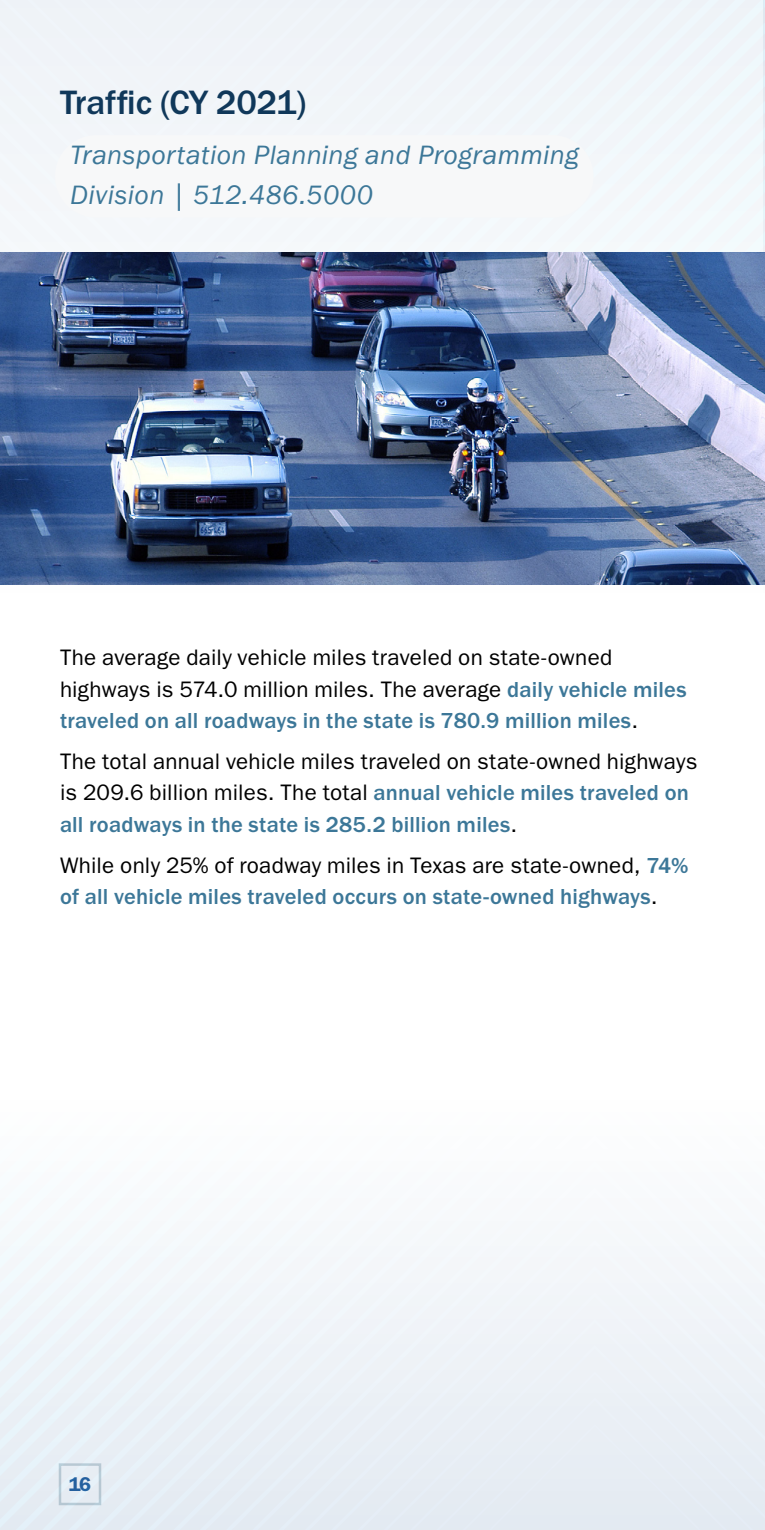
<style>
.page{position:relative;width:765px;height:1530px;background:#fff}
.page>*{position:absolute;margin:0;border:0;box-sizing:border-box;transform-origin:0 0}
.H1_With_Subhead{font:500 35px "ITC Franklin Gothic Std";letter-spacing:-.01em;color:#10385a}
.Subhead__H1{font:italic 27.5px/40px "ITC Franklin Gothic Std";letter-spacing:.015em;color:#3c7798}
.Body_Paragraph{font:22.5px/31.2px "ITC Franklin Gothic Std";letter-spacing:.01em;color:#000}
.Body_Paragraph-2{font:500 22.5px/31.2px "ITC Franklin Gothic Std";letter-spacing:.01em;color:#3c7798}
.t1{font:600 20px "ITC Franklin Gothic Std";color:#215e9e}
.s1{font-weight:500;color:#3c7798}
.s2{font-weight:400;color:#000}
</style>
<div class="page">
<div style="left:529px;top:0;width:27px;height:242px;background:#f1f5f8"></div>
<div style="left:503px;top:0;width:26px;height:242px;background:#f1f5f8"></div>
<div style="left:476px;top:0;width:27px;height:242px;background:#f1f5f8"></div>
<div style="left:450px;top:0;width:26px;height:242px;background:#f1f5f8"></div>
<div style="left:424px;top:0;width:26px;height:242px;background:#f1f5f8"></div>
<div style="left:0;top:0;width:424px;height:242px;background:#f4f7fa"></div>
<div style="left:0;top:0;width:397px;height:226px;background:#f4f7fa"></div>
<div style="left:0;top:0;width:371px;height:200px;background:#f1f5f9"></div>
<div style="left:0;top:0;width:344px;height:173px;background:#f1f5f9"></div>
<div style="left:0;top:0;width:318px;height:147px;background:#f1f4f8"></div>
<div style="left:562px;top:0;width:203px;height:252px;background:#f1f6fa"></div>
<div style="left:0;top:1234px;width:20px;height:296px;background:#ecf3f8"></div>
<div style="left:20px;top:1234px;width:26px;height:296px;background:#ecf3f8"></div>
<svg style="left:46px;top:1234px;width:26px;height:296px;fill:#ecf3f8"></svg>
<svg style="left:72px;top:1234px;width:26px;height:296px;fill:#ecf3f8"></svg>
<div style="left:98px;top:1246px;width:27px;height:284px;background:#ecf2f8"></div>
<div style="left:125px;top:1246px;width:26px;height:284px;background:#ecf2f8"></div>
<div style="left:151px;top:1246px;width:26px;height:284px;background:#ecf2f7"></div>
<div style="left:177px;top:1246px;width:27px;height:284px;background:#ecf2f7"></div>
<div style="left:204px;top:1246px;width:26px;height:284px;background:#ecf2f7"></div>
<div style="left:230px;top:1246px;width:26px;height:284px;background:#ecf2f7"></div>
<div style="left:256px;top:1246px;width:26px;height:284px;background:#ecf1f7"></div>
<svg style="left:282px;top:1246px;width:483px;height:284px;fill:#f4f6f9"></svg>
<svg style="left:309px;top:1266px;width:456px;height:264px;fill:#f2f5f9"></svg>
<svg style="left:335px;top:1293px;width:430px;height:237px;fill:#f1f4f8"></svg>
<svg style="left:361px;top:1319px;width:404px;height:211px;fill:#eff3f7"></svg>
<div style="left:388px;top:1345px;width:377px;height:185px;background:#eef2f6"></div>
<div style="left:414px;top:1372px;width:351px;height:158px;background:#ecf1f6"></div>
<div style="left:440px;top:1398px;width:310px;height:132px;background:#e7edf4"></div>
<div style="left:55px;top:135px;width:539px;height:83px;background:#f7f8f9;border-radius:41px"></div>
<img style="left:0;top:252px;width:765px;height:333px">
<p class="H1_With_Subhead" style="left:60px;top:83px;width:248px">Traffic (CY 2021)</p>
<p class="Subhead__H1" style="left:70px;top:135px;width:511px">Transportation Planning and Programming<br>Division | 512.486.5000</p>
<p class="Body_Paragraph" style="left:60px;top:642px;width:628px">The average daily vehicle miles traveled on state-owned highways is 574.0 million miles. The average <span class="s1">daily vehicle miles traveled on all roadways in the state is 780.9 million miles</span>.</p>
<p class="Body_Paragraph" style="left:60px;top:746px;width:639px">The total annual vehicle miles traveled on state-owned highways is 209.6 billion miles. The total <span class="s1">annual vehicle miles traveled on all roadways in the state is 285.2 billion miles</span>.</p>
<p class="Body_Paragraph-2" style="left:60px;top:850px;width:630px"><span class="s2">While only 25% of roadway miles in Texas are state-owned,</span> 74% of all vehicle miles traveled occurs on state-owned highways<span class="s2">.</span></p>
<p class="t1" style="left:69px;top:1472px;width:24px">16</p>
</div>
